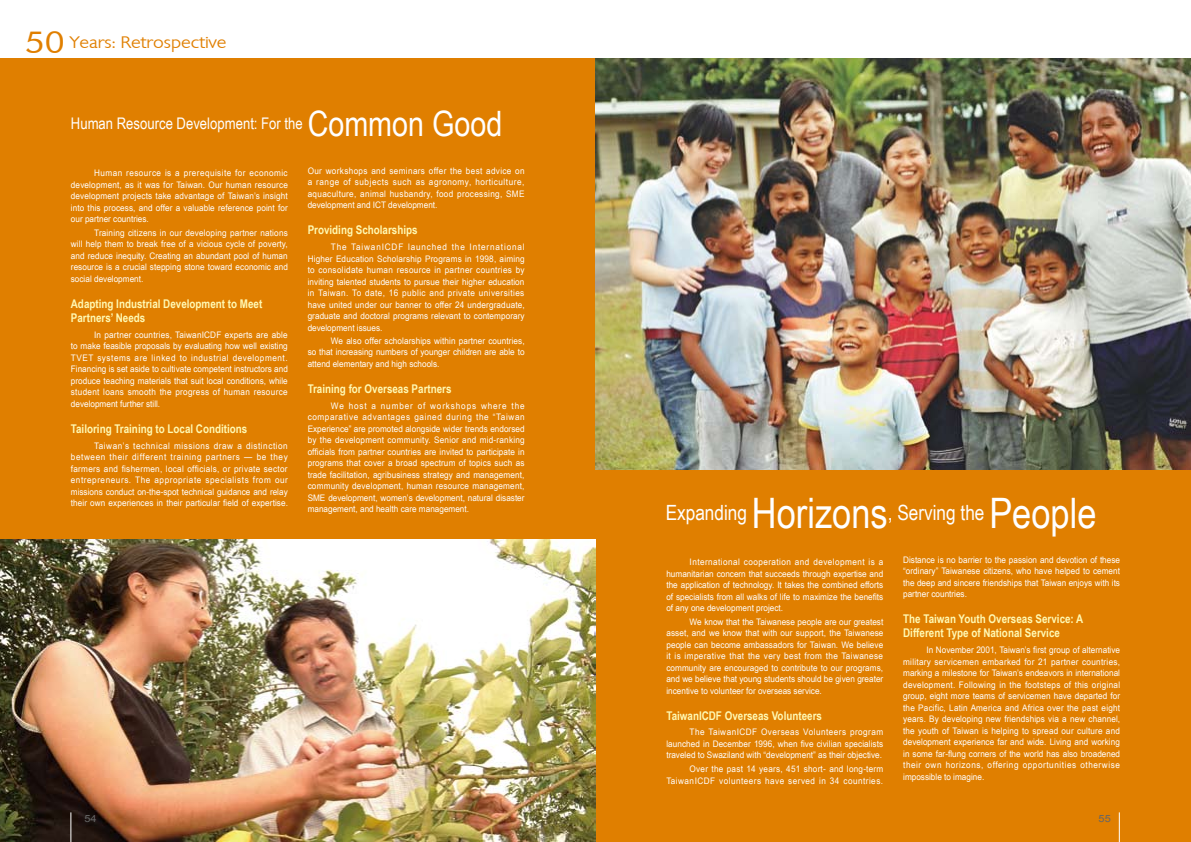
<style>
.page{position:relative;width:1191px;height:842px;background:#fff}
.page>*{position:absolute;margin:0;border:0;box-sizing:border-box;transform-origin:0 0}
.t1{font:21px "Arial Narrow";color:#fff}
.t2{font:300 16.2px "Chantilly";color:#e07f00;scale:1.11 1}
.t3{font:16px "Arial Narrow";color:#fff}
.t4{font:700 12px/14.2px "Arial Narrow";color:#fff9b3}
.t5{font:9.9px "Arial";color:#666;scale:1.11 1}
.t6{font:9px/11.5px "Arial Narrow";color:#fff;text-align:justify;scale:1.11 1}
.t7{font:9px/11.5px "Arial Narrow";letter-spacing:.045em;color:#fff;text-align:right;scale:1.11 1}
.s1{font-family:"Futura BT";font-weight:400;font-size:30.4px}
.s2{font-size:35px}
.s3{font-size:42px}
</style>
<div class="page">
<div style="left:0;top:59px;width:1191px;height:783px;background:#e07f00"></div>
<img style="left:595px;top:59px;width:596px;height:411px">
<img style="left:0;top:540px;width:595px;height:302px">
<hr style="left:71px;top:812px;width:1px;height:30px;background:#fff">
<hr style="left:1119px;top:812px;width:1px;height:30px;background:#fff">
<h2 class="t2" style="left:25px;top:32px;width:183px"><span class="s1">50</span> Years: Retrospective</h2>
<h3 class="t3" style="left:71px;top:112px;width:433px">Human Resource Development: For the <span class="s2">Common Good</span></h3>
<p class="t6" style="left:71px;top:167px;width:197px;text-indent:23px">Human resource is a prerequisite for economic development, as it was for Taiwan. Our human resource development projects take advantage of Taiwan’s insight into this process, and offer a valuable reference point for our partner countries.</p>
<p class="t6" style="left:71px;top:227px;width:197px;text-indent:23px">Training citizens in our developing partner nations will help them to break free of a vicious cycle of poverty, and reduce inequity. Creating an abundant pool of human resource is a crucial stepping stone toward economic and social development.</p>
<h3 class="t4" style="left:71px;top:296px;width:193px">Adapting Industrial Development to Meet<br>Partners’ Needs</h3>
<p class="t6" style="left:71px;top:329px;width:197px;text-indent:23px">In partner countries, TaiwanICDF experts are able to make feasible proposals by evaluating how well existing TVET systems are linked to industrial development.<br>Financing is set aside to cultivate competent instructors and produce teaching materials that suit local conditions, while student loans smooth the progress of human resource development further still.</p>
<h3 class="t4" style="left:71px;top:421px;width:178px">Tailoring Training to Local Conditions</h3>
<p class="t6" style="left:71px;top:439px;width:197px;text-indent:23px">Taiwan’s technical missions draw a distinction between their different training partners — be they farmers and fishermen, local officials, or private sector entrepreneurs. The appropriate specialists from our missions conduct on-the-spot technical guidance and relay their own experiences in their particular field of expertise.</p>
<p class="t6" style="left:308px;top:164px;width:197px">Our workshops and seminars offer the best advice on a range of subjects such as agronomy, horticulture, aquaculture, animal husbandry, food processing, SME development and ICT development.</p>
<h3 class="t4" style="left:308px;top:222px;width:111px">Providing Scholarships</h3>
<p class="t6" style="left:308px;top:241px;width:197px;text-indent:23px">The TaiwanICDF launched the International Higher Education Scholarship Programs in 1998, aiming to consolidate human resource in partner countries by inviting talented students to pursue their higher education in Taiwan. To date, 16 public and private universities have united under our banner to offer 24 undergraduate, graduate and doctoral programs relevant to contemporary development issues.</p>
<p class="t6" style="left:308px;top:334px;width:197px;text-indent:23px">We also offer scholarships within partner countries, so that increasing numbers of younger children are able to attend elementary and high schools.</p>
<h3 class="t4" style="left:308px;top:381px;width:145px">Training for Overseas Partners</h3>
<p class="t6" style="left:308px;top:400px;width:197px;text-indent:23px">We host a number of workshops where the comparative advantages gained during the “Taiwan Experience” are promoted alongside wider trends endorsed by the development community. Senior and mid-ranking officials from partner countries are invited to participate in programs that cover a broad spectrum of topics such as trade facilitation, agribusiness strategy and management, community development, human resource management, SME development, women’s development, natural disaster management, and health care management.</p>
<h1 class="t1" style="left:665px;top:497px;width:432px">Expanding <span class="s3">Horizons</span>, Serving the <span class="s3">People</span></h1>
<p class="t6" style="left:666px;top:556px;width:197px;text-indent:23px">International cooperation and development is a humanitarian concern that succeeds through expertise and the application of technology. It takes the combined efforts of specialists from all walks of life to maximize the benefits of any one development project.</p>
<p class="t6" style="left:666px;top:616px;width:197px;text-indent:23px">We know that the Taiwanese people are our greatest asset, and we know that with our support, the Taiwanese people can become ambassadors for Taiwan. We believe it is imperative that the very best from the Taiwanese community are encouraged to contribute to our programs, and we believe that young students should be given greater incentive to volunteer for overseas service.</p>
<h3 class="t4" style="left:666px;top:708px;width:157px">TaiwanICDF Overseas Volunteers</h3>
<p class="t6" style="left:666px;top:726px;width:197px;text-indent:23px">The TaiwanICDF Overseas Volunteers program launched in December 1996, when five civilian specialists traveled to Swaziland with “development” as their objective.</p>
<p class="t7" style="left:666px;top:763px;width:197px">Over the past 14 years, 451 short- and long-term<br>TaiwanICDF volunteers have served in 34 countries.</p>
<p class="t6" style="left:903px;top:553px;width:197px">Distance is no barrier to the passion and devotion of these “ordinary” Taiwanese citizens, who have helped to cement the deep and sincere friendships that Taiwan enjoys with its partner countries.</p>
<h3 class="t4" style="left:903px;top:611px;width:182px">The Taiwan Youth Overseas Service: A<br>Different Type of National Service</h3>
<p class="t6" style="left:903px;top:644px;width:197px;text-indent:23px">In November 2001, Taiwan’s first group of alternative military servicemen embarked for 21 partner countries, marking a milestone for Taiwan’s endeavors in international development. Following in the footsteps of this original group, eight more teams of servicemen have departed for the Pacific, Latin America and Africa over the past eight years. By developing new friendships via a new channel, the youth of Taiwan is helping to spread our culture and development experience far and wide. Living and working in some far-flung corners of the world has also broadened their own horizons, offering opportunities otherwise impossible to imagine.</p>
<p class="t5" style="left:84px;top:812px;width:13px">54</p>
<p class="t5" style="left:1098px;top:812px;width:13px">55</p>
</div>
